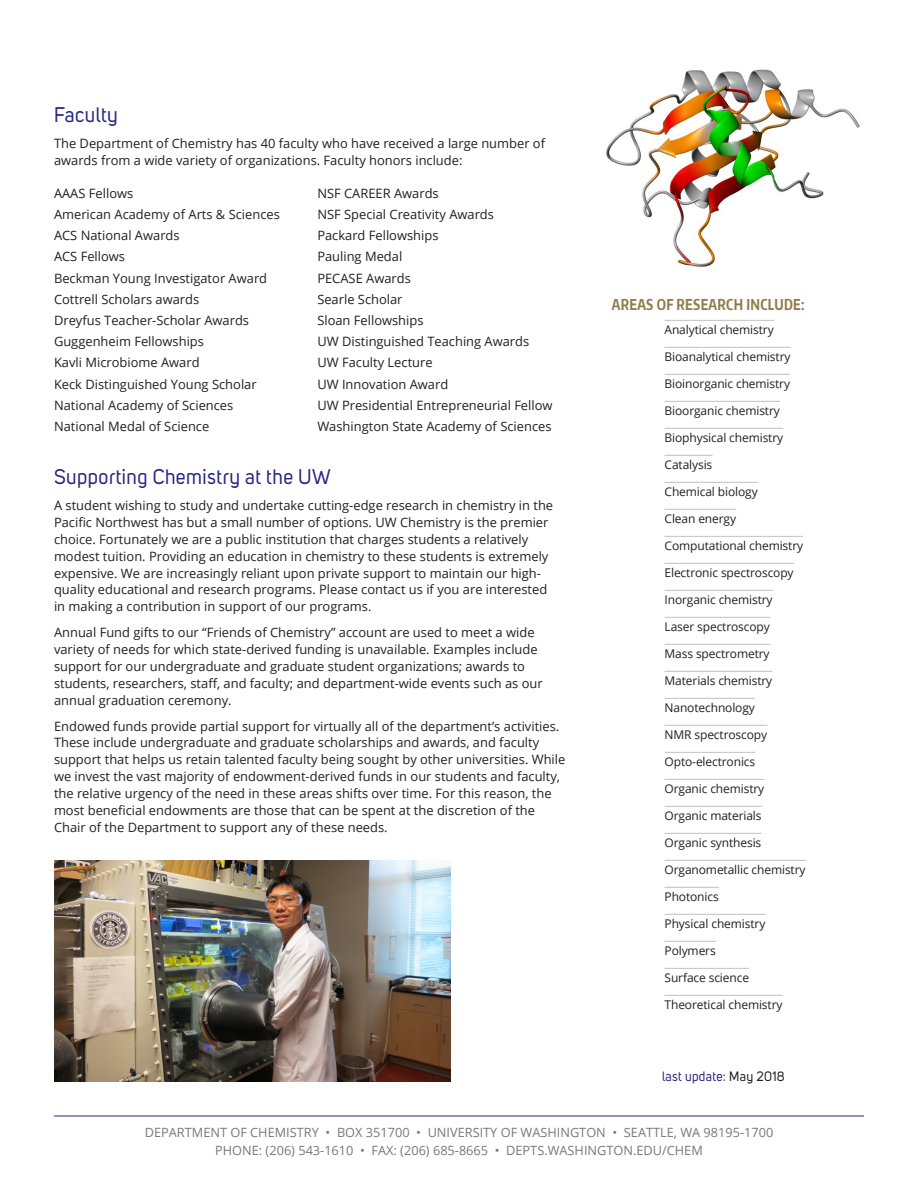
<style>
.page{position:relative;width:918px;height:1188px;background:#fff}
.page>*{position:absolute;margin:0;border:0;box-sizing:border-box;transform-origin:0 0}
.Header_body{font:21px "Uni Sans";letter-spacing:.025em;color:#292780;scale:.95 1}
.Sidebar_Titles{font:700 15px "Encode Sans Compressed";letter-spacing:.025em;color:#917b4b;scale:.95 1}
.Header_body-2{font:13.5px "Uni Sans";letter-spacing:.025em;color:#292780;scale:.95 1}
.Body_main{font:12.9px/16.8px "Open Sans";color:#231f20}
.Address{font:12.75px "Open Sans";color:#76787b}
.Sidebar_Text{font:12px "Open Sans";letter-spacing:-.01em;color:#231f20}
.s1{color:#231f20}
</style>
<div class="page">
<hr style="left:54px;top:1116px;width:810px;height:1px;background:#292780">
<img style="left:606px;top:69px;width:254px;height:198px">
<hr style="left:665px;top:320px;width:109px;height:1px;background:#bfc0c3">
<hr style="left:665px;top:347px;width:126px;height:1px;background:#bfc0c3">
<hr style="left:665px;top:374px;width:125px;height:1px;background:#bfc0c3">
<hr style="left:665px;top:401px;width:115px;height:1px;background:#bfc0c3">
<hr style="left:665px;top:428px;width:118px;height:1px;background:#bfc0c3">
<hr style="left:665px;top:455px;width:47px;height:1px;background:#bfc0c3">
<hr style="left:665px;top:482px;width:93px;height:1px;background:#bfc0c3">
<hr style="left:665px;top:509px;width:71px;height:1px;background:#bfc0c3">
<hr style="left:665px;top:536px;width:138px;height:1px;background:#bfc0c3">
<hr style="left:665px;top:563px;width:129px;height:1px;background:#bfc0c3">
<hr style="left:665px;top:590px;width:108px;height:1px;background:#bfc0c3">
<hr style="left:665px;top:617px;width:105px;height:1px;background:#bfc0c3">
<hr style="left:665px;top:644px;width:105px;height:1px;background:#bfc0c3">
<hr style="left:665px;top:671px;width:107px;height:1px;background:#bfc0c3">
<hr style="left:665px;top:698px;width:90px;height:1px;background:#bfc0c3">
<hr style="left:665px;top:725px;width:102px;height:1px;background:#bfc0c3">
<hr style="left:665px;top:752px;width:90px;height:1px;background:#bfc0c3">
<hr style="left:665px;top:779px;width:99px;height:1px;background:#bfc0c3">
<hr style="left:665px;top:806px;width:97px;height:1px;background:#bfc0c3">
<hr style="left:665px;top:833px;width:96px;height:1px;background:#bfc0c3">
<hr style="left:665px;top:860px;width:141px;height:1px;background:#bfc0c3">
<hr style="left:665px;top:887px;width:54px;height:1px;background:#bfc0c3">
<hr style="left:665px;top:914px;width:101px;height:1px;background:#bfc0c3">
<hr style="left:665px;top:941px;width:51px;height:1px;background:#bfc0c3">
<hr style="left:665px;top:968px;width:84px;height:1px;background:#bfc0c3">
<hr style="left:665px;top:995px;width:118px;height:1px;background:#bfc0c3">
<img style="left:54px;top:860px;width:396px;height:221px">
<p class="Header_body" style="left:54px;top:102px;width:69px">Faculty</p>
<p class="Body_main" style="left:54px;top:135px;width:493px">The Department of Chemistry has 40 faculty who have received a large number of awards from a wide variety of organizations. Faculty honors include:</p>
<p class="Body_main" style="left:317px;top:184px;width:123px">NSF CAREER Awards</p>
<p class="Body_main" style="left:317px;top:206px;width:178px">NSF Special Creativity Awards</p>
<p class="Body_main" style="left:317px;top:227px;width:123px">Packard Fellowships</p>
<p class="Body_main" style="left:317px;top:248px;width:86px">Pauling Medal</p>
<p class="Body_main" style="left:317px;top:269px;width:95px">PECASE Awards</p>
<p class="Body_main" style="left:317px;top:290px;width:87px">Searle Scholar</p>
<p class="Body_main" style="left:317px;top:312px;width:108px">Sloan Fellowships</p>
<p class="Body_main" style="left:317px;top:333px;width:213px">UW Distinguished Teaching Awards</p>
<p class="Body_main" style="left:317px;top:354px;width:117px">UW Faculty Lecture</p>
<p class="Body_main" style="left:317px;top:375px;width:132px">UW Innovation Award</p>
<p class="Body_main" style="left:317px;top:396px;width:237px">UW Presidential Entrepreneurial Fellow</p>
<p class="Body_main" style="left:317px;top:418px;width:236px">Washington State Academy of Sciences</p>
<p class="Body_main" style="left:54px;top:184px;width:81px">AAAS Fellows</p>
<p class="Body_main" style="left:54px;top:206px;width:227px">American Academy of Arts &amp; Sciences</p>
<p class="Body_main" style="left:54px;top:227px;width:127px">ACS National Awards</p>
<p class="Body_main" style="left:54px;top:248px;width:73px">ACS Fellows</p>
<p class="Body_main" style="left:54px;top:269px;width:215px">Beckman Young Investigator Award</p>
<p class="Body_main" style="left:54px;top:290px;width:147px">Cottrell Scholars awards</p>
<p class="Body_main" style="left:54px;top:312px;width:197px">Dreyfus Teacher-Scholar Awards</p>
<p class="Body_main" style="left:54px;top:333px;width:152px">Guggenheim Fellowships</p>
<p class="Body_main" style="left:54px;top:354px;width:147px">Kavli Microbiome Award</p>
<p class="Body_main" style="left:54px;top:375px;width:204px">Keck Distinguished Young Scholar</p>
<p class="Body_main" style="left:54px;top:396px;width:181px">National Academy of Sciences</p>
<p class="Body_main" style="left:54px;top:418px;width:157px">National Medal of Science</p>
<p class="Header_body" style="left:54px;top:464px;width:293px">Supporting Chemistry at the UW</p>
<p class="Body_main" style="left:54px;top:497px;width:501px">A student wishing to study and undertake cutting-edge research in chemistry in the Pacific Northwest has but a small number of options. UW Chemistry is the premier choice. Fortunately we are a public institution that charges students a relatively modest tuition. Providing an education in chemistry to these students is extremely expensive. We are increasingly reliant upon private support to maintain our high&shy;quality educational and research programs. Please contact us if you are interested in making a contribution in support of our programs.</p>
<p class="Body_main" style="left:54px;top:624px;width:490px">Annual Fund gifts to our “Friends of Chemistry” account are used to meet a wide variety of needs for which state-derived funding is unavailable. Examples include support for our undergraduate and graduate student organizations; awards to students, researchers, staff, and faculty; and department-wide events such as our annual graduation ceremony.</p>
<p class="Body_main" style="left:54px;top:717px;width:513px">Endowed funds provide partial support for virtually all of the department’s activities.<br>These include undergraduate and graduate scholarships and awards, and faculty support that helps us retain talented faculty being sought by other universities. While we invest the vast majority of endowment-derived funds in our students and faculty, the relative urgency of the need in these areas shifts over time. For this reason, the most beneficial endowments are those that can be spent at the discretion of the Chair of the Department to support any of these needs.</p>
<p class="Sidebar_Titles" style="left:612px;top:294px;width:205px">AREAS OF RESEARCH INCLUDE:</p>
<p class="Sidebar_Text" style="left:665px;top:321px;width:111px">Analytical chemistry</p>
<p class="Sidebar_Text" style="left:665px;top:348px;width:127px">Bioanalytical chemistry</p>
<p class="Sidebar_Text" style="left:665px;top:375px;width:127px">Bioinorganic chemistry</p>
<p class="Sidebar_Text" style="left:665px;top:402px;width:117px">Bioorganic chemistry</p>
<p class="Sidebar_Text" style="left:665px;top:429px;width:120px">Biophysical chemistry</p>
<p class="Sidebar_Text" style="left:665px;top:456px;width:49px">Catalysis</p>
<p class="Sidebar_Text" style="left:665px;top:483px;width:95px">Chemical biology</p>
<p class="Sidebar_Text" style="left:665px;top:510px;width:73px">Clean energy</p>
<p class="Sidebar_Text" style="left:665px;top:537px;width:140px">Computational chemistry</p>
<p class="Sidebar_Text" style="left:665px;top:564px;width:131px">Electronic spectroscopy</p>
<p class="Sidebar_Text" style="left:665px;top:591px;width:110px">Inorganic chemistry</p>
<p class="Sidebar_Text" style="left:665px;top:618px;width:107px">Laser spectroscopy</p>
<p class="Sidebar_Text" style="left:665px;top:645px;width:107px">Mass spectrometry</p>
<p class="Sidebar_Text" style="left:665px;top:672px;width:109px">Materials chemistry</p>
<p class="Sidebar_Text" style="left:665px;top:699px;width:92px">Nanotechnology</p>
<p class="Sidebar_Text" style="left:665px;top:726px;width:104px">NMR spectroscopy</p>
<p class="Sidebar_Text" style="left:665px;top:753px;width:92px">Opto-electronics</p>
<p class="Sidebar_Text" style="left:665px;top:780px;width:101px">Organic chemistry</p>
<p class="Sidebar_Text" style="left:665px;top:807px;width:98px">Organic materials</p>
<p class="Sidebar_Text" style="left:665px;top:834px;width:98px">Organic synthesis</p>
<p class="Sidebar_Text" style="left:665px;top:861px;width:142px">Organometallic chemistry</p>
<p class="Sidebar_Text" style="left:665px;top:888px;width:56px">Photonics</p>
<p class="Sidebar_Text" style="left:665px;top:915px;width:102px">Physical chemistry</p>
<p class="Sidebar_Text" style="left:665px;top:942px;width:53px">Polymers</p>
<p class="Sidebar_Text" style="left:665px;top:969px;width:86px">Surface science</p>
<p class="Sidebar_Text" style="left:665px;top:996px;width:119px">Theoretical chemistry</p>
<p class="Header_body-2" style="left:662px;top:1068px;width:131px">last update: <span class="s1">May 2018</span></p>
<p class="Address" style="left:145px;top:1124px;width:630px">DEPARTMENT OF CHEMISTRY • BOX 351700 • UNIVERSITY OF WASHINGTON • SEATTLE, WA 98195-1700</p>
<p class="Address" style="left:215px;top:1142px;width:489px">PHONE: (206) 543-1610 • FAX: (206) 685-8665 • DEPTS.WASHINGTON.EDU/CHEM</p>
</div>
